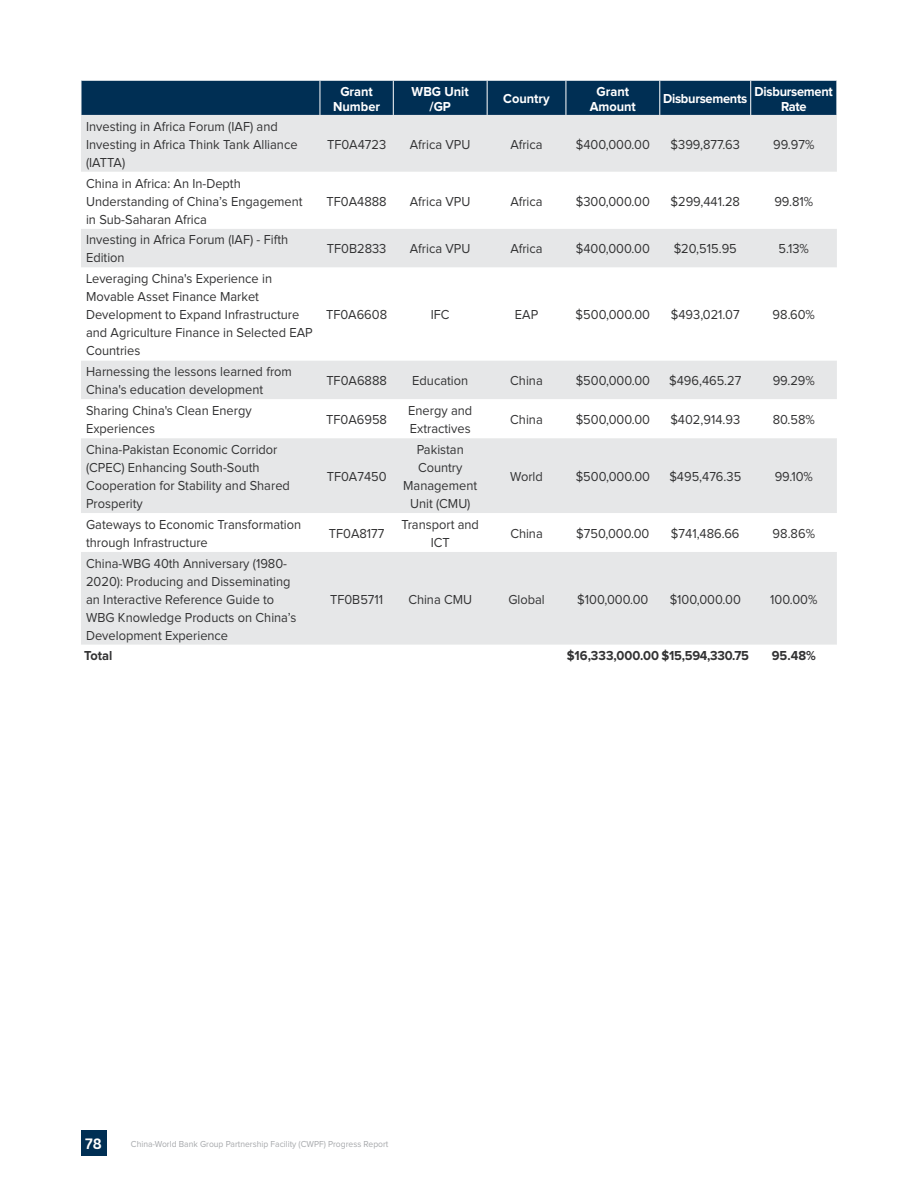
<style>
.page{position:relative;width:918px;height:1188px;background:#fff}
.page>*{position:absolute;margin:0;border:0;box-sizing:border-box;transform-origin:0 0}
.t1{font:700 15px "Andes";color:#fff;scale:.95 1}
.t2{font:13.5px/18px "Proxima Nova";color:#333334;scale:.95 1}
.t3{font:700 13.5px/15px "Proxima Nova";color:#fff;text-align:center;scale:.95 1}
.t4{font:700 13.5px "Proxima Nova";color:#333334;scale:.95 1}
.t5{font:700 13.5px/15px "Proxima Nova";letter-spacing:-.02em;color:#fff;text-align:center;scale:.95 1}
.t6{font:9px "Proxima Nova";color:#a6a8ab;scale:.95 1}
</style>
<div class="page">
<div style="left:82px;top:81px;width:755px;height:34px;background:#002f54"></div>
<hr style="left:320px;top:81px;width:1px;height:34px;background:#fff">
<hr style="left:393px;top:81px;width:1px;height:34px;background:#fff">
<hr style="left:487px;top:81px;width:1px;height:34px;background:#fff">
<hr style="left:566px;top:81px;width:1px;height:34px;background:#fff">
<hr style="left:660px;top:81px;width:1px;height:34px;background:#fff">
<hr style="left:750px;top:81px;width:1px;height:34px;background:#fff">
<div style="left:81px;top:115px;width:756px;height:57px;background:#e6e7e8"></div>
<svg style="left:81px;top:229px;width:756px;height:416px;fill:#e6e7e8"></svg>
<div style="left:81px;top:1131px;width:25px;height:25px;background:#002f54"></div>
<p class="t2" style="left:86px;top:118px;width:224px">Investing in Africa Forum (IAF) and<br>Investing in Africa Think Tank Alliance (IATTA)</p>
<p class="t2" style="left:86px;top:175px;width:230px">China in Africa: An In-Depth<br>Understanding of China’s Engagement in Sub-Saharan Africa</p>
<p class="t3" style="left:333px;top:84px;width:51px">Grant<br>Number</p>
<p class="t3" style="left:412px;top:84px;width:62px">WBG Unit /GP</p>
<p class="t3" style="left:503px;top:92px;width:51px">Country</p>
<p class="t3" style="left:590px;top:84px;width:50px">Grant<br>Amount</p>
<p class="t5" style="left:663px;top:92px;width:90px">Disbursements</p>
<p class="t5" style="left:755px;top:84px;width:84px">Disbursement<br>Rate</p>
<p class="t2" style="left:327px;top:136px;width:64px">TF0A4723</p>
<p class="t2" style="left:410px;top:136px;width:65px">Africa VPU</p>
<p class="t2" style="left:510px;top:136px;width:35px">Africa</p>
<p class="t2" style="left:576px;top:136px;width:79px">$400,000.00</p>
<p class="t2" style="left:671px;top:136px;width:74px">$399,877.63</p>
<p class="t2" style="left:773px;top:136px;width:45px">99.97%</p>
<p class="t2" style="left:327px;top:193px;width:65px">TF0A4888</p>
<p class="t2" style="left:410px;top:193px;width:65px">Africa VPU</p>
<p class="t2" style="left:510px;top:193px;width:35px">Africa</p>
<p class="t2" style="left:576px;top:193px;width:79px">$300,000.00</p>
<p class="t2" style="left:671px;top:193px;width:75px">$299,441.28</p>
<p class="t2" style="left:774px;top:193px;width:42px">99.81%</p>
<p class="t2" style="left:86px;top:232px;width:214px">Investing in Africa Forum (IAF) - Fifth<br>Edition</p>
<p class="t2" style="left:327px;top:241px;width:64px">TF0B2833</p>
<p class="t2" style="left:410px;top:241px;width:65px">Africa VPU</p>
<p class="t2" style="left:510px;top:241px;width:35px">Africa</p>
<p class="t2" style="left:576px;top:241px;width:79px">$400,000.00</p>
<p class="t2" style="left:674px;top:241px;width:68px">$20,515.95</p>
<p class="t2" style="left:779px;top:241px;width:34px">5.13%</p>
<p class="t2" style="left:86px;top:270px;width:240px">Leveraging China's Experience in<br>Movable Asset Finance Market<br>Development to Expand Infrastructure and Agriculture Finance in Selected EAP<br>Countries</p>
<p class="t2" style="left:326px;top:306px;width:66px">TF0A6608</p>
<p class="t2" style="left:431px;top:306px;width:21px">IFC</p>
<p class="t2" style="left:515px;top:306px;width:26px">EAP</p>
<p class="t2" style="left:576px;top:306px;width:80px">$500,000.00</p>
<p class="t2" style="left:671px;top:306px;width:74px">$493,021.07</p>
<p class="t2" style="left:773px;top:306px;width:46px">98.60%</p>
<p class="t2" style="left:86px;top:363px;width:218px">Harnessing the lessons learned from<br>China's education development</p>
<p class="t2" style="left:326px;top:372px;width:65px">TF0A6888</p>
<p class="t2" style="left:412px;top:372px;width:60px">Education</p>
<p class="t2" style="left:510px;top:372px;width:36px">China</p>
<p class="t2" style="left:576px;top:372px;width:80px">$500,000.00</p>
<p class="t2" style="left:669px;top:372px;width:78px">$496,465.27</p>
<p class="t2" style="left:773px;top:372px;width:46px">99.29%</p>
<p class="t2" style="left:86px;top:402px;width:176px">Sharing China's Clean Energy<br>Experiences</p>
<p class="t2" style="left:326px;top:411px;width:66px">TF0A6958</p>
<p class="t2" style="left:408px;top:402px;width:69px">Energy and<br>Extractives</p>
<p class="t2" style="left:510px;top:411px;width:36px">China</p>
<p class="t2" style="left:576px;top:411px;width:80px">$500,000.00</p>
<p class="t2" style="left:670px;top:411px;width:75px">$402,914.93</p>
<p class="t2" style="left:773px;top:411px;width:46px">80.58%</p>
<p class="t2" style="left:86px;top:441px;width:216px">China-Pakistan Economic Corridor (CPEC) Enhancing South-South<br>Cooperation for Stability and Shared<br>Prosperity</p>
<p class="t2" style="left:403px;top:441px;width:79px;text-align:center">Pakistan<br>Country<br>Management<br>Unit (CMU)</p>
<p class="t2" style="left:510px;top:468px;width:36px">World</p>
<p class="t2" style="left:576px;top:468px;width:80px">$500,000.00</p>
<p class="t2" style="left:669px;top:468px;width:77px">$495,476.35</p>
<p class="t2" style="left:775px;top:468px;width:42px">99.10%</p>
<p class="t2" style="left:327px;top:468px;width:64px">TF0A7450</p>
<p class="t2" style="left:86px;top:516px;width:228px">Gateways to Economic Transformation through Infrastructure</p>
<p class="t2" style="left:329px;top:525px;width:60px">TF0A8177</p>
<p class="t2" style="left:402px;top:516px;width:83px;text-align:center">Transport and<br>ICT</p>
<p class="t2" style="left:510px;top:525px;width:36px">China</p>
<p class="t2" style="left:576px;top:525px;width:79px">$750,000.00</p>
<p class="t2" style="left:671px;top:525px;width:74px">$741,486.66</p>
<p class="t2" style="left:773px;top:525px;width:46px">98.86%</p>
<p class="t2" style="left:86px;top:555px;width:223px">China-WBG 40th Anniversary (1980- 2020): Producing and Disseminating an Interactive Reference Guide to WBG Knowledge Products on China’s Development Experience</p>
<p class="t2" style="left:330px;top:591px;width:57px">TF0B5711</p>
<p class="t2" style="left:408px;top:591px;width:69px">China CMU</p>
<p class="t2" style="left:508px;top:591px;width:40px">Global</p>
<p class="t2" style="left:577px;top:591px;width:76px">$100,000.00</p>
<p class="t2" style="left:670px;top:591px;width:76px">$100,000.00</p>
<p class="t2" style="left:770px;top:591px;width:51px">100.00%</p>
<p class="t4" style="left:84px;top:650px;width:31px">Total</p>
<p class="t4" style="left:567px;top:650px;width:193px">$16,333,000.00 $15,594,330.75</p>
<p class="t4" style="left:772px;top:650px;width:48px">95.48%</p>
<p class="t1" style="left:85px;top:1134px;width:19px">78</p>
<p class="t6" style="left:131px;top:1139px;width:273px">China-World Bank Group Partnership Facility (CWPF) Progress Report</p>
</div>
